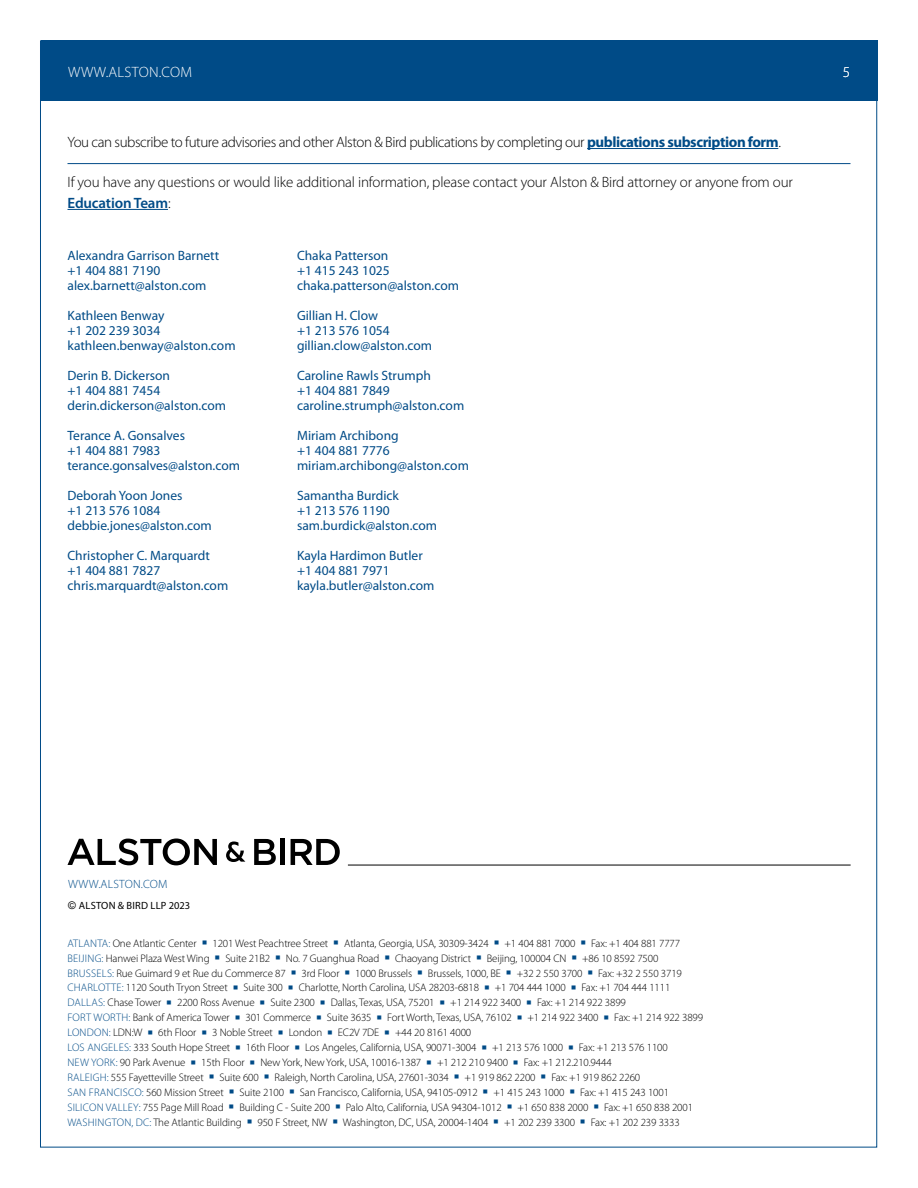
<style>
.page{position:relative;width:918px;height:1188px;background:#fff}
.page>*{position:absolute;margin:0;border:0;box-sizing:border-box;transform-origin:0 0}
.t1{font:300 15px/21px "Myriad Pro";letter-spacing:-.015em;color:#000}
.t2{font:300 15px "Myriad Pro";letter-spacing:.02em;color:#fff}
.t3{font:13.5px/15px "Myriad Pro";color:#004b87}
.t4{font:300 12px "Myriad Pro";letter-spacing:.02em;color:#004b87}
.t5{font:300 10.95px/14.9px "Myriad Pro";letter-spacing:-.01em;color:#000}
.t6{font:10.5px "Myriad Pro";letter-spacing:.02em;color:#000}
.s1{font-weight:700;color:#004b87}
.s2{font-weight:600;color:#004b87}
.s3{font-family:"Arial"}
.s4{color:#004b87}
.s5{color:#004988}
</style>
<div class="page">
<div style="left:41px;top:40px;width:837px;height:61px;background:#004b87"></div>
<hr style="left:348px;top:865px;width:503px;height:1px;background:#000">
<svg style="left:67px;top:839px;width:150px;height:26px"></svg>
<svg style="left:226px;top:842px;width:19px;height:20px"></svg>
<svg style="left:254px;top:839px;width:22px;height:26px"></svg>
<div style="left:280px;top:839px;width:5px;height:26px;background:#000"></div>
<svg style="left:291px;top:839px;width:49px;height:26px"></svg>
<hr style="left:67px;top:163px;width:783px;height:1px;background:#004b87">
<hr style="left:587px;top:148px;width:191px;height:1px;background:#004b87">
<hr style="left:67px;top:209px;width:101px;height:1px;background:#004b87">
<h1 class="t2" style="left:68px;top:63px;width:126px">WWW.ALSTON.COM</h1>
<h1 class="t2" style="left:843px;top:63px;width:9px">5</h1>
<h1 class="t1" style="left:67px;top:131px;width:715px">You can subscribe to future advisories and other Alston &amp; Bird publications by completing our <span class="s1">publications subscription form</span>.</h1>
<h1 class="t1" style="left:67px;top:171px;width:727px">If you have any questions or would like additional information, please contact your Alston &amp; Bird attorney or anyone from our<br><span class="s2">Education Team</span>:</h1>
<p class="t3" style="left:68px;top:248px;width:153px">Alexandra Garrison Barnett +1 404 881 7190 alex.barnett@alston.com</p>
<p class="t3" style="left:68px;top:308px;width:170px">Kathleen Benway<br>+1 202 239 3034 kathleen.benway@alston.com</p>
<p class="t3" style="left:68px;top:368px;width:160px">Derin B. Dickerson<br>+1 404 881 7454 derin.dickerson@alston.com</p>
<p class="t3" style="left:68px;top:428px;width:174px">Terance A. Gonsalves<br>+1 404 881 7983 terance.gonsalves@alston.com</p>
<p class="t3" style="left:68px;top:488px;width:146px">Deborah Yoon Jones<br>+1 213 576 1084 debbie.jones@alston.com</p>
<p class="t3" style="left:68px;top:548px;width:162px">Christopher C. Marquardt<br>+1 404 881 7827 chris.marquardt@alston.com</p>
<p class="t3" style="left:297px;top:248px;width:164px">Chaka Patterson<br>+1 415 243 1025 chaka.patterson@alston.com</p>
<p class="t3" style="left:297px;top:308px;width:137px">Gillian H. Clow<br>+1 213 576 1054 gillian.clow@alston.com</p>
<p class="t3" style="left:297px;top:368px;width:169px">Caroline Rawls Strumph<br>+1 404 881 7849 caroline.strumph@alston.com</p>
<p class="t3" style="left:297px;top:428px;width:173px">Miriam Archibong<br>+1 404 881 7776 miriam.archibong@alston.com</p>
<p class="t3" style="left:297px;top:488px;width:142px">Samantha Burdick<br>+1 213 576 1190 sam.burdick@alston.com</p>
<p class="t3" style="left:297px;top:548px;width:139px">Kayla Hardimon Butler +1 404 881 7971 kayla.butler@alston.com</p>
<p class="t4" style="left:68px;top:877px;width:101px">WWW.ALSTON.COM</p>
<p class="t6" style="left:68px;top:899px;width:124px"><span class="s3">©</span> ALSTON &amp; BIRD LLP 2023</p>
<p class="t5" style="left:67px;top:936px;width:637px"><span class="s4">ATLANTA:</span> One Atlantic Center <span class="s4">■</span> 1201 West Peachtree Street <span class="s4">■</span> Atlanta, Georgia, USA, 30309-3424 <span class="s4">■</span> +1 404 881 7000 <span class="s4">■</span> Fax: +1 404 881 7777<br><span class="s4">BEIJING:</span> Hanwei Plaza West Wing <span class="s4">■</span> Suite 21B2 <span class="s4">■</span> No. 7 Guanghua Road <span class="s4">■</span> Chaoyang District <span class="s4">■</span> Beijing, 100004 CN <span class="s4">■</span> +86 10 8592 7500<br><span class="s4">BRUSSELS:</span> Rue Guimard 9 et Rue du Commerce 87 <span class="s4">■</span> 3rd Floor <span class="s4">■</span> 1000 Brussels <span class="s4">■</span> Brussels, 1000, BE <span class="s4">■</span> +32 2 550 3700 <span class="s4">■</span> Fax: +32 2 550 3719<br><span class="s4">CHARLOTTE:</span> 1120 South Tryon Street <span class="s4">■</span> Suite 300 <span class="s4">■</span> Charlotte, North Carolina, USA 28203-6818 <span class="s4">■</span> +1 704 444 1000 <span class="s4">■</span> Fax: +1 704 444 1111<br><span class="s4">DALLAS:</span> Chase Tower <span class="s4">■</span> 2200 Ross Avenue <span class="s4">■</span> Suite 2300 <span class="s4">■</span> Dallas, Texas, USA, 75201 <span class="s4">■</span> +1 214 922 3400 <span class="s4">■</span> Fax: +1 214 922 3899<br><span class="s4">FORT WORTH:</span> Bank of America Tower <span class="s4">■</span> 301 Commerce <span class="s4">■</span> Suite 3635 <span class="s4">■</span> Fort Worth, Texas, USA, 76102 <span class="s4">■</span> +1 214 922 3400 <span class="s4">■</span> Fax: +1 214 922 3899<br><span class="s5">LONDON:</span> LDN:W <span class="s4">■</span> 6th Floor <span class="s4">■</span> 3 Noble Street <span class="s4">■</span> London <span class="s4">■</span> EC2V 7DE <span class="s4">■</span> +44 20 8161 4000<br><span class="s4">LOS ANGELES:</span> 333 South Hope Street <span class="s4">■</span> 16th Floor <span class="s4">■</span> Los Angeles, California, USA, 90071-3004 <span class="s4">■</span> +1 213 576 1000 <span class="s4">■</span> Fax: +1 213 576 1100<br><span class="s4">NEW YORK:</span> 90 Park Avenue <span class="s4">■</span> 15th Floor <span class="s4">■</span> New York, New York, USA, 10016-1387 <span class="s4">■</span> +1 212 210 9400 <span class="s4">■</span> Fax: +1 212.210.9444<br><span class="s4">RALEIGH:</span> 555 Fayetteville Street <span class="s4">■</span> Suite 600 <span class="s4">■</span> Raleigh, North Carolina, USA, 27601-3034 <span class="s4">■</span> +1 919 862 2200 <span class="s4">■</span> Fax: +1 919 862 2260<br><span class="s4">SAN FRANCISCO:</span> 560 Mission Street <span class="s4">■</span> Suite 2100 <span class="s4">■</span> San Francisco, California, USA, 94105-0912 <span class="s4">■</span> +1 415 243 1000 <span class="s4">■</span> Fax: +1 415 243 1001<br><span class="s4">SILICON VALLEY:</span> 755 Page Mill Road <span class="s4">■</span> Building C - Suite 200 <span class="s4">■</span> Palo Alto, California, USA 94304-1012 <span class="s4">■</span> +1 650 838 2000 <span class="s4">■</span> Fax: +1 650 838 2001<br><span class="s4">WASHINGTON, DC:</span> The Atlantic Building <span class="s4">■</span> 950 F Street, NW <span class="s4">■</span> Washington, DC, USA, 20004-1404 <span class="s4">■</span> +1 202 239 3300 <span class="s4">■</span> Fax: +1 202 239 3333</p>
</div>
